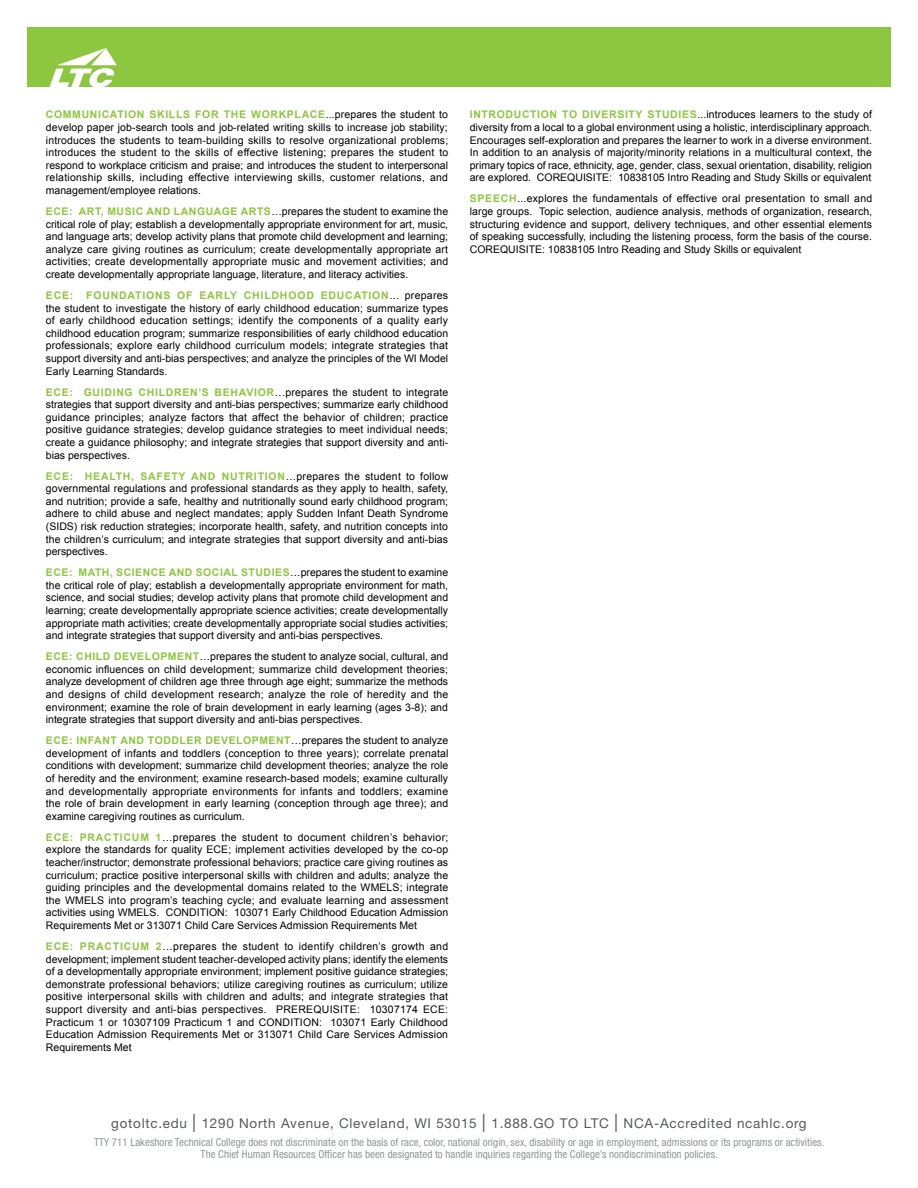
<style>
.page{position:relative;width:918px;height:1188px;background:#fff}
.page>*{position:absolute;margin:0;border:0;box-sizing:border-box;transform-origin:0 0}
.t1{font:13.5px "Helvetica Neue";letter-spacing:.055em;color:#58595b}
.t2{font:condensed 10.8px/12px "Helvetica Neue";letter-spacing:.005em;color:#939598;text-align:center}
.t3{font:10.5px/12.6px "Arial";color:#000;text-align:justify}
.t4{font:700 10.5px "Arial";letter-spacing:.06em;color:#8dc63f}
.s1{font-weight:700;color:#8dc63f}
.s2{font-size:18px}
</style>
<div class="page">
<div style="left:27px;top:27px;width:864px;height:60px;background:#8dc63f"></div>
<svg style="left:49px;top:48px;width:68px;height:39px"></svg>
<p class="t4" style="left:46px;top:108px;width:17px">COMMUNICATION</p>
<p class="t4" style="left:150px;top:108px;width:23px">SKILLS</p>
<p class="t4" style="left:195px;top:108px;width:16px">FOR</p>
<p class="t4" style="left:224px;top:108px;width:9px">THE</p>
<p class="t4" style="left:251px;top:108px;width:45px">WORKPLACE</p>
<p class="t3" style="left:46px;top:108px;width:404px;text-indent:280px">...prepares the student to develop paper job-search tools and job-related writing skills to increase job stability; introduces the students to team-building skills to resolve organizational problems; introduces the student to the skills of effective listening; prepares the student to respond to workplace criticism and praise; and introduces the student to interpersonal relationship skills, including effective interviewing skills, customer relations, and management/employee relations.</p>
<p class="t4" style="left:46px;top:204px;width:79px">ECE: ART, MUSIC</p>
<p class="t4" style="left:146px;top:204px;width:9px">AND</p>
<p class="t4" style="left:174px;top:204px;width:16px">LANGUAGE</p>
<p class="t4" style="left:241px;top:204px;width:17px">ARTS</p>
<p class="t3" style="left:46px;top:205px;width:404px;text-indent:226px">…prepares the student to examine the critical role of play; establish a developmentally appropriate environment for art, music, and language arts; develop activity plans that promote child development and learning; analyze care giving routines as curriculum; create developmentally appropriate art activities; create developmentally appropriate music and movement activities; and create developmentally appropriate language, literature, and literacy activities.</p>
<p class="t4" style="left:46px;top:288px;width:49px">ECE: FOUNDATIONS</p>
<p class="t4" style="left:177px;top:288px;width:39px">OF EARL</p>
<p class="t4" style="left:230px;top:288px;width:31px">Y CHILDHOOD</p>
<p class="t4" style="left:321px;top:288px;width:17px">EDUCATION</p>
<p class="t3" style="left:46px;top:289px;width:404px;text-indent:344px">... prepares the student to investigate the history of early childhood education; summarize types of early childhood education settings; identify the components of a quality early childhood education program; summarize responsibilities of early childhood education professionals; explore early childhood curriculum models; integrate strategies that support diversity and anti-bias perspectives; and analyze the principles of the WI Model Early Learning Standards.</p>
<p class="t4" style="left:46px;top:385px;width:55px">ECE: GUIDING</p>
<p class="t4" style="left:138px;top:385px;width:17px">CHILDREN</p>
<p class="t4" style="left:198px;top:385px;width:33px">’S BEHAVIOR</p>
<p class="t3" style="left:46px;top:386px;width:404px;text-indent:229px">…prepares the student to integrate strategies that support diversity and anti-bias perspectives; summarize early childhood guidance principles; analyze factors that affect the behavior of children; practice positive guidance strategies; develop guidance strategies to meet individual needs; create a guidance philosophy; and integrate strategies that support diversity and anti&shy;bias perspectives.</p>
<p class="t4" style="left:46px;top:469px;width:56px">ECE: HEALTH</p>
<p class="t4" style="left:131px;top:469px;width:69px">, SAFETY AND</p>
<p class="t4" style="left:222px;top:469px;width:17px">NUTRITION</p>
<p class="t3" style="left:46px;top:470px;width:404px;text-indent:240px">…prepares the student to follow governmental regulations and professional standards as they apply to health, safety, and nutrition; provide a safe, healthy and nutritionally sound early childhood program; adhere to child abuse and neglect mandates; apply Sudden Infant Death Syndrome (SIDS) risk reduction strategies; incorporate health, safety, and nutrition concepts into the children’s curriculum; and integrate strategies that support diversity and anti-bias perspectives.</p>
<p class="t4" style="left:46px;top:565px;width:50px">ECE: MATH</p>
<p class="t4" style="left:110px;top:565px;width:22px">, SCIENCE</p>
<p class="t4" style="left:169px;top:565px;width:9px">AND</p>
<p class="t4" style="left:196px;top:565px;width:16px">SOCIAL</p>
<p class="t4" style="left:241px;top:565px;width:16px">STUDIES</p>
<p class="t3" style="left:46px;top:566px;width:404px;text-indent:244px">…prepares the student to examine the critical role of play; establish a developmentally appropriate environment for math, science, and social studies; develop activity plans that promote child development and learning; create developmentally appropriate science activities; create developmentally appropriate math activities; create developmentally appropriate social studies activities; and integrate strategies that support diversity and anti-bias perspectives.</p>
<p class="t4" style="left:46px;top:649px;width:46px">ECE: CHILD</p>
<p class="t4" style="left:114px;top:649px;width:17px">DEVELOPMENT</p>
<p class="t3" style="left:46px;top:650px;width:404px;text-indent:154px">…prepares the student to analyze social, cultural, and economic influences on child development; summarize child development theories; analyze development of children age three through age eight; summarize the methods and designs of child development research; analyze the role of heredity and the environment; examine the role of brain development in early learning (ages 3-8); and integrate strategies that support diversity and anti-bias perspectives.</p>
<p class="t4" style="left:46px;top:733px;width:57px">ECE: INFANT</p>
<p class="t4" style="left:120px;top:733px;width:9px">AND</p>
<p class="t4" style="left:148px;top:733px;width:16px">TODDLER</p>
<p class="t4" style="left:206px;top:733px;width:17px">DEVELOPMENT</p>
<p class="t3" style="left:46px;top:734px;width:404px;text-indent:245px">…prepares the student to analyze development of infants and toddlers (conception to three years); correlate prenatal conditions with development; summarize child development theories; analyze the role of heredity and the environment; examine research-based models; examine culturally and developmentally appropriate environments for infants and toddlers; examine the role of brain development in early learning (conception through age three); and examine caregiving routines as curriculum.</p>
<p class="t4" style="left:46px;top:830px;width:51px">ECE: PRACTICUM</p>
<p class="t3" style="left:46px;top:831px;width:404px;text-indent:110px"><span class="s1">1</span>…prepares the student to document children’s behavior; explore the standards for quality ECE; implement activities developed by the co-op teacher/instructor; demonstrate professional behaviors; practice care giving routines as curriculum; practice positive interpersonal skills with children and adults; analyze the guiding principles and the developmental domains related to the WMELS; integrate the WMELS into program’s teaching cycle; and evaluate learning and assessment activities using WMELS. CONDITION: 103071 Early Childhood Education Admission Requirements Met or 313071 Child Care Services Admission Requirements Met</p>
<p class="t4" style="left:46px;top:939px;width:51px">ECE: PRACTICUM</p>
<p class="t3" style="left:46px;top:940px;width:404px;text-indent:110px"><span class="s1">2</span>…prepares the student to identify children’s growth and development; implement student teacher-developed activity plans; identify the elements of a developmentally appropriate environment; implement positive guidance strategies; demonstrate professional behaviors; utilize caregiving routines as curriculum; utilize positive interpersonal skills with children and adults; and integrate strategies that support diversity and anti-bias perspectives. PREREQUISITE: 10307174 ECE:<br>Practicum 1 or 10307109 Practicum 1 and CONDITION: 103071 Early Childhood Education Admission Requirements Met or 313071 Child Care Services Admission Requirements Met</p>
<p class="t3" style="left:470px;top:108px;width:404px;text-indent:228px">...introduces learners to the study of diversity from a local to a global environment using a holistic, interdisciplinary approach.<br>Encourages self-exploration and prepares the learner to work in a diverse environment.<br>In addition to an analysis of majority/minority relations in a multicultural context, the primary topics of race, ethnicity, age, gender, class, sexual orientation, disability, religion are explored. COREQUISITE: 10838105 Intro Reading and Study Skills or equivalent</p>
<p class="t4" style="left:470px;top:192px;width:17px">SPEECH</p>
<p class="t4" style="left:470px;top:108px;width:13px">INTRODUCTION</p>
<p class="t4" style="left:562px;top:108px;width:36px">TO DIVERSIT</p>
<p class="t4" style="left:636px;top:108px;width:28px">Y STUDIES</p>
<p class="t3" style="left:470px;top:192px;width:404px;text-indent:48px">...explores the fundamentals of effective oral presentation to small and large groups. Topic selection, audience analysis, methods of organization, research, structuring evidence and support, delivery techniques, and other essential elements of speaking successfully, including the listening process, form the basis of the course.<br>COREQUISITE: 10838105 Intro Reading and Study Skills or equivalent</p>
<p class="t1" style="left:111px;top:1115px;width:697px">gotoltc.edu <span class="s2">|</span> 1290 North Avenue, Cleveland, WI 53015 <span class="s2">|</span> 1.888.GO TO LTC <span class="s2">|</span> NCA-Accredited ncahlc.org</p>
<p class="t2" style="left:94px;top:1136px;width:732px">TTY 711 Lakeshore Technical College does not discriminate on the basis of race, color, national origin, sex, disability or age in employment, admissions or its programs or activities.<br>The Chief Human Resources Officer has been designated to handle inquiries regarding the College’s nondiscrimination policies.</p>
</div>
